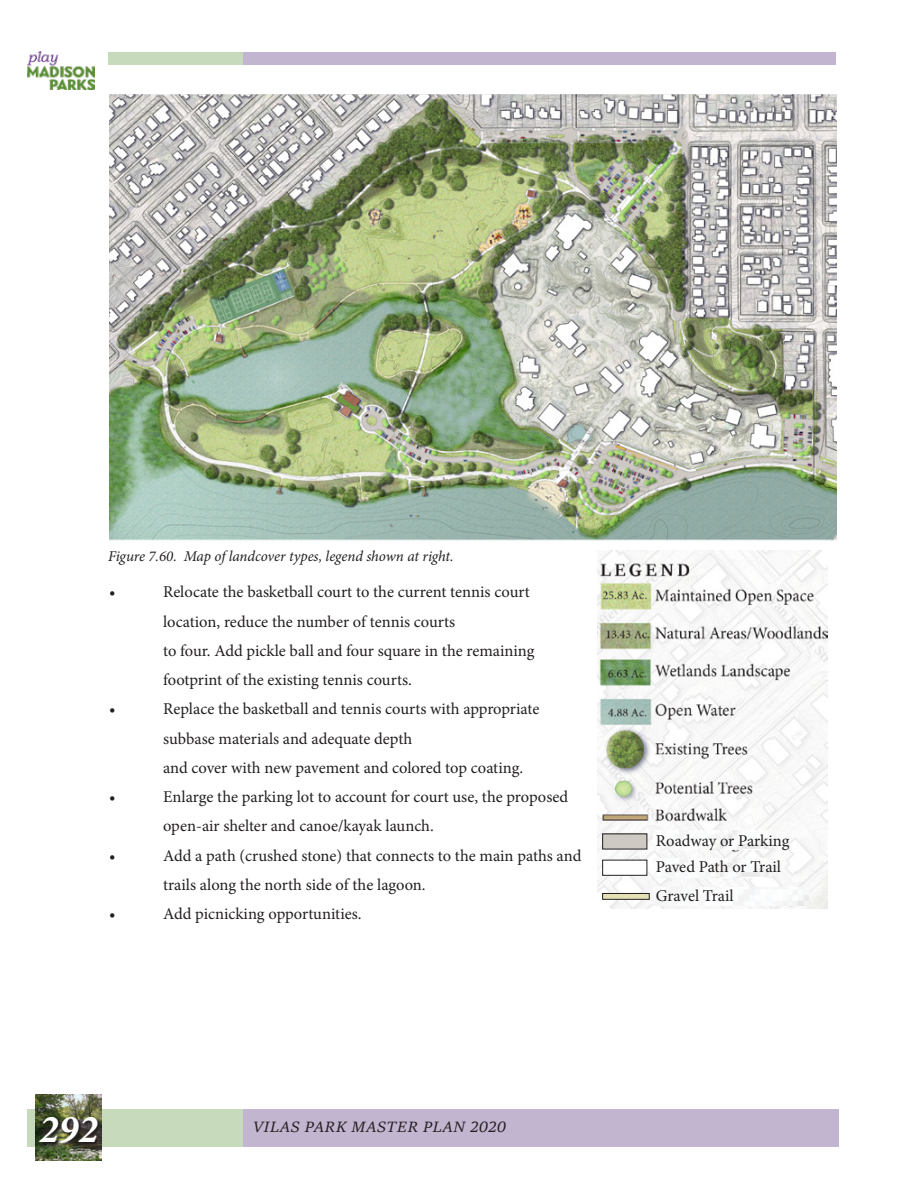
<style>
.page{position:relative;width:918px;height:1188px;background:#fff}
.page>*{position:absolute;margin:0;border:0;box-sizing:border-box;transform-origin:0 0}
.t1{font:italic 700 39.45px "Minion Pro";color:#fff}
.VPMP_Body{font:16.5px "Minion Pro";color:#231f20}
.t2{font:italic 16.5px "Sitka Subheading";letter-spacing:.045em;color:#231f20}
.t3{font:italic 15px "Minion Pro";letter-spacing:-.005em;color:#231f20}
</style>
<div class="page">
<div style="left:243px;top:1109px;width:595px;height:38px;background:#c2b5d0"></div>
<div style="left:27px;top:1109px;width:216px;height:38px;background:#c7dabc"></div>
<img style="left:27px;top:52px;width:68px;height:38px">
<img style="left:36px;top:1095px;width:65px;height:66px">
<svg style="left:40px;top:1117px;width:62px;height:29px;background:#3e3d2f"></svg>
<div style="left:243px;top:52px;width:593px;height:13px;background:#c2b5d0"></div>
<div style="left:108px;top:52px;width:135px;height:13px;background:#c7dabc"></div>
<img style="left:109px;top:94px;width:728px;height:447px">
<img style="left:597px;top:550px;width:231px;height:359px">
<img style="left:653px;top:830px;width:119px;height:19px">
<img style="left:653px;top:859px;width:119px;height:19px">
<img style="left:653px;top:887px;width:156px;height:19px">
<div style="left:603px;top:834px;width:44px;height:15px;background:#cec9c3"></div>
<div style="left:603px;top:860px;width:44px;height:15px;background:#fff"></div>
<div style="left:602px;top:860px;width:45px;height:16px;border:1px solid #231f20"></div>
<div style="left:603px;top:893px;width:46px;height:6px;background:#e4e1b6"></div>
<div style="left:602px;top:893px;width:47px;height:7px;border:1px solid #231f20"></div>
<p class="t3" style="left:108px;top:546px;width:347px">Figure 7.60. Map of landcover types, legend shown at right.</p>
<p class="VPMP_Body" style="left:109px;top:581px;width:8px">•</p>
<p class="VPMP_Body" style="left:163px;top:581px;width:368px">Relocate the basketball court to the current tennis court</p>
<p class="VPMP_Body" style="left:163px;top:610px;width:294px">location, reduce the number of tennis courts</p>
<p class="VPMP_Body" style="left:163px;top:640px;width:373px">to four. Add pickle ball and four square in the remaining</p>
<p class="VPMP_Body" style="left:163px;top:669px;width:250px">footprint of the existing tennis courts.</p>
<p class="VPMP_Body" style="left:109px;top:698px;width:8px">•</p>
<p class="VPMP_Body" style="left:163px;top:698px;width:378px">Replace the basketball and tennis courts with appropriate</p>
<p class="VPMP_Body" style="left:163px;top:727px;width:251px">subbase materials and adequate depth</p>
<p class="VPMP_Body" style="left:163px;top:757px;width:362px">and cover with new pavement and colored top coating.</p>
<p class="VPMP_Body" style="left:109px;top:786px;width:8px">•</p>
<p class="VPMP_Body" style="left:163px;top:786px;width:407px">Enlarge the parking lot to account for court use, the proposed</p>
<p class="VPMP_Body" style="left:163px;top:815px;width:272px">open-air shelter and canoe/kayak launch.</p>
<p class="VPMP_Body" style="left:109px;top:844px;width:8px">•</p>
<p class="VPMP_Body" style="left:163px;top:844px;width:420px">Add a path (crushed stone) that connects to the main paths and</p>
<p class="VPMP_Body" style="left:163px;top:874px;width:264px">trails along the north side of the lagoon.</p>
<p class="VPMP_Body" style="left:109px;top:903px;width:8px">•</p>
<p class="VPMP_Body" style="left:163px;top:903px;width:200px">Add picnicking opportunities.</p>
<p class="VPMP_Body" style="left:656px;top:830px;width:135px">Roadway or Parking</p>
<p class="VPMP_Body" style="left:656px;top:856px;width:127px">Paved Path or Trail</p>
<p class="VPMP_Body" style="left:656px;top:885px;width:79px">Gravel Trail</p>
<h1 class="t1" style="left:39px;top:1101px;width:60px">292</h1>
<p class="t2" style="left:253px;top:1115px;width:255px">VILAS PARK MASTER PLAN 2020</p>
</div>
